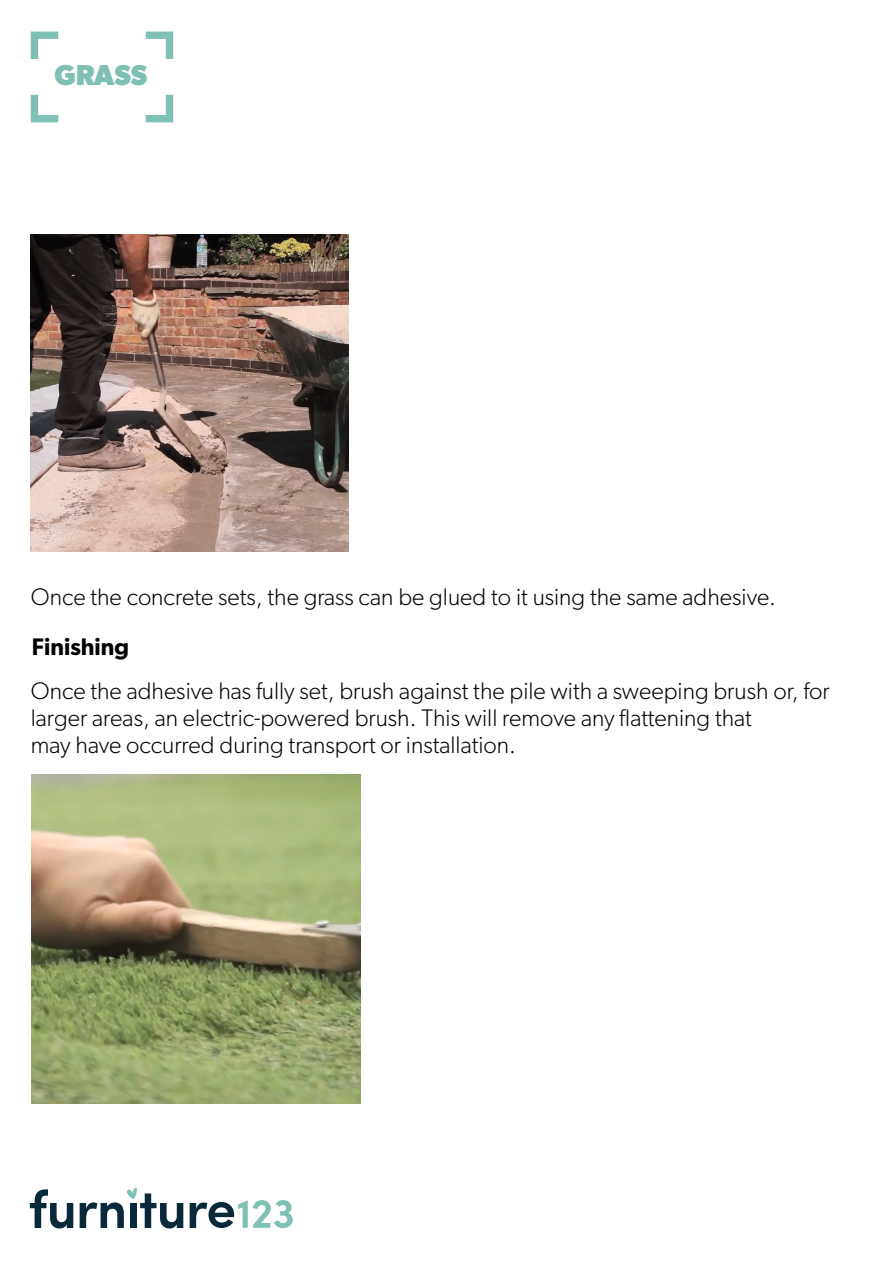
<style>
.page{position:relative;width:895px;height:1265px;background:#fff}
.page>*{position:absolute;margin:0;border:0;box-sizing:border-box;transform-origin:0 0}
.t1{font:700 28.95px "Gibson";letter-spacing:-.01em;color:#80bfb3}
.t2{font:300 24px/27px "Gibson";color:#000}
.t3{font:600 24px "Gibson";color:#000}
</style>
<div class="page">
<svg style="left:30px;top:1189px;width:43px;height:39px"></svg>
<svg style="left:190px;top:1200px;width:103px;height:28px"></svg>
<svg style="left:80px;top:1188px;width:103px;height:40px"></svg>
<svg style="left:31px;top:32px;width:27px;height:27px"></svg>
<svg style="left:31px;top:95px;width:27px;height:27px"></svg>
<svg style="left:146px;top:32px;width:27px;height:27px"></svg>
<svg style="left:146px;top:95px;width:27px;height:27px"></svg>
<img style="left:31px;top:235px;width:317px;height:317px">
<img style="left:31px;top:774px;width:329px;height:329px">
<p class="t1" style="left:55px;top:57px;width:94px">GRASS</p>
<p class="t2" style="left:31px;top:583px;width:746px">Once the concrete sets, the grass can be glued to it using the same adhesive.</p>
<p class="t3" style="left:32px;top:632px;width:99px">Finishing</p>
<p class="t2" style="left:31px;top:676px;width:800px">Once the adhesive has fully set, brush against the pile with a sweeping brush or, for larger areas, an electric-powered brush. This will remove any flattening that<br>may have occurred during transport or installation.</p>
</div>
